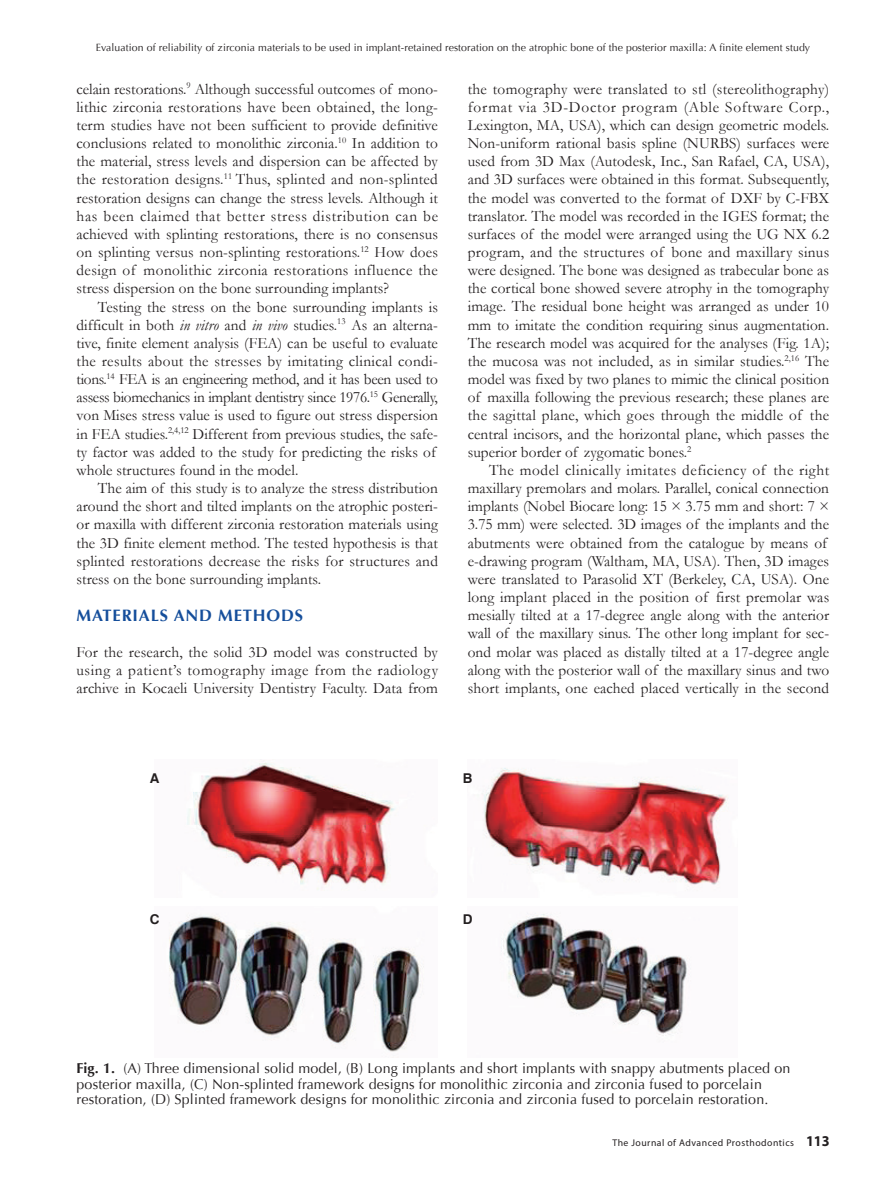
<style>
.page{position:relative;width:893px;height:1191px;background:#fff}
.page>*{position:absolute;margin:0;border:0;box-sizing:border-box;transform-origin:0 0}
.t1{font:700 16.5px "Optima";letter-spacing:.05em;color:#154e9b}
.t2{font:15.75px/18.1px "Garamond";letter-spacing:.005em;color:#231f20;text-align:justify}
.t3{font:14.25px/15.8px "Optima";letter-spacing:.01em;color:#231f20}
.t4{font:700 13.5px "Helvetica";color:#231f20}
.t5{font:10.5px "Optima";letter-spacing:.01em;color:#231f20}
.t6{font:9.75px "Myriad Pro";letter-spacing:.05em;color:#231f20}
.s1{font-style:italic}
.s2{font-weight:700}
.s3{font-weight:700;font-size:15px}
</style>
<div class="page">
<img style="left:187px;top:760px;width:211px;height:130px">
<img style="left:482px;top:768px;width:247px;height:117px">
<img style="left:169px;top:914px;width:255px;height:138px">
<img style="left:501px;top:913px;width:189px;height:123px">
<p class="t5" style="left:96px;top:42px;width:716px">Evaluation of reliability of zirconia materials to be used in implant-retained restoration on the atrophic bone of the posterior maxilla: A finite element study</p>
<p class="t2" style="left:77px;top:79px;width:363px">celain restorations.<sup>9</sup> Although successful outcomes of mono&shy;lithic zirconia restorations have been obtained, the long&shy;term studies have not been sufficient to provide definitive conclusions related to monolithic zirconia.<sup>10</sup> In addition to the material, stress levels and dispersion can be affected by the restoration designs.<sup>11</sup> Thus, splinted and non-splinted restoration designs can change the stress levels. Although it has been claimed that better stress distribution can be achieved with splinting restorations, there is no consensus on splinting versus non-splinting restorations.<sup>12</sup> How does design of monolithic zirconia restorations influence the stress dispersion on the bone surrounding implants?</p>
<p class="t2" style="left:77px;top:297px;width:363px;text-align:left;text-indent:21px">Testing the stress on the bone surrounding implants is difficult in both <span class="s1">in vitro</span> and <span class="s1">in vivo</span> studies.<sup>13</sup> As an alterna&shy;tive, finite element analysis (FEA) can be useful to evaluate the results about the stresses by imitating clinical condi&shy;tions.<sup>14</sup> FEA is an engineering method, and it has been used to assess biomechanics in implant dentistry since 1976.<sup>15</sup> Generally, von Mises stress value is used to figure out stress dispersion in FEA studies.<sup>2,4,12</sup> Different from previous studies, the safe&shy;ty factor was added to the study for predicting the risks of whole structures found in the model.</p>
<p class="t2" style="left:77px;top:478px;width:363px;text-indent:21px">The aim of this study is to analyze the stress distribution around the short and tilted implants on the atrophic posteri&shy;or maxilla with different zirconia restoration materials using the 3D finite element method. The tested hypothesis is that splinted restorations decrease the risks for structures and stress on the bone surrounding implants.</p>
<p class="t1" style="left:77px;top:606px;width:228px">MATERIALS AND METHODS</p>
<p class="t2" style="left:77px;top:642px;width:363px">For the research, the solid 3D model was constructed by using a patient’s tomography image from the radiology archive in Kocaeli University Dentistry Faculty. Data from</p>
<p class="t2" style="left:468px;top:79px;width:363px">the tomography were translated to stl (stereolithography) format via 3D-Doctor program (Able Software Corp., Lexington, MA, USA), which can design geometric models.<br>Non-uniform rational basis spline (NURBS) surfaces were used from 3D Max (Autodesk, Inc., San Rafael, CA, USA), and 3D surfaces were obtained in this format. Subsequently, the model was converted to the format of DXF by C-FBX translator. The model was recorded in the IGES format; the surfaces of the model were arranged using the UG NX 6.2 program, and the structures of bone and maxillary sinus were designed. The bone was designed as trabecular bone as the cortical bone showed severe atrophy in the tomography image. The residual bone height was arranged as under 10 mm to imitate the condition requiring sinus augmentation.<br>The research model was acquired for the analyses (Fig. 1A); the mucosa was not included, as in similar studies.<sup>2,16</sup> The model was fixed by two planes to mimic the clinical position of maxilla following the previous research; these planes are the sagittal plane, which goes through the middle of the central incisors, and the horizontal plane, which passes the superior border of zygomatic bones.<sup>2</sup></p>
<p class="t2" style="left:468px;top:460px;width:363px;text-align:left;text-indent:21px">The model clinically imitates deficiency of the right maxillary premolars and molars. Parallel, conical connection implants (Nobel Biocare long: 15 × 3.75 mm and short: 7 × 3.75 mm) were selected. 3D images of the implants and the abutments were obtained from the catalogue by means of e-drawing program (Waltham, MA, USA). Then, 3D images were translated to Parasolid XT (Berkeley, CA, USA). One long implant placed in the position of first premolar was mesially tilted at a 17-degree angle along with the anterior wall of the maxillary sinus. The other long implant for sec&shy;ond molar was placed as distally tilted at a 17-degree angle along with the posterior wall of the maxillary sinus and two short implants, one eached placed vertically in the second</p>
<p class="t4" style="left:150px;top:770px;width:11px">A</p>
<p class="t4" style="left:463px;top:770px;width:11px">B</p>
<p class="t4" style="left:150px;top:910px;width:11px">C</p>
<p class="t4" style="left:463px;top:910px;width:11px">D</p>
<p class="t3" style="left:77px;top:1060px;width:715px"><span class="s2">Fig. 1.</span> (A) Three dimensional solid model, (B) Long implants and short implants with snappy abutments placed on posterior maxilla, (C) Non-splinted framework designs for monolithic zirconia and zirconia fused to porcelain restoration, (D) Splinted framework designs for monolithic zirconia and zirconia fused to porcelain restoration.</p>
<p class="t6" style="left:612px;top:1136px;width:219px">The Journal of Advanced Prosthodontics <span class="s3">113</span></p>
</div>
